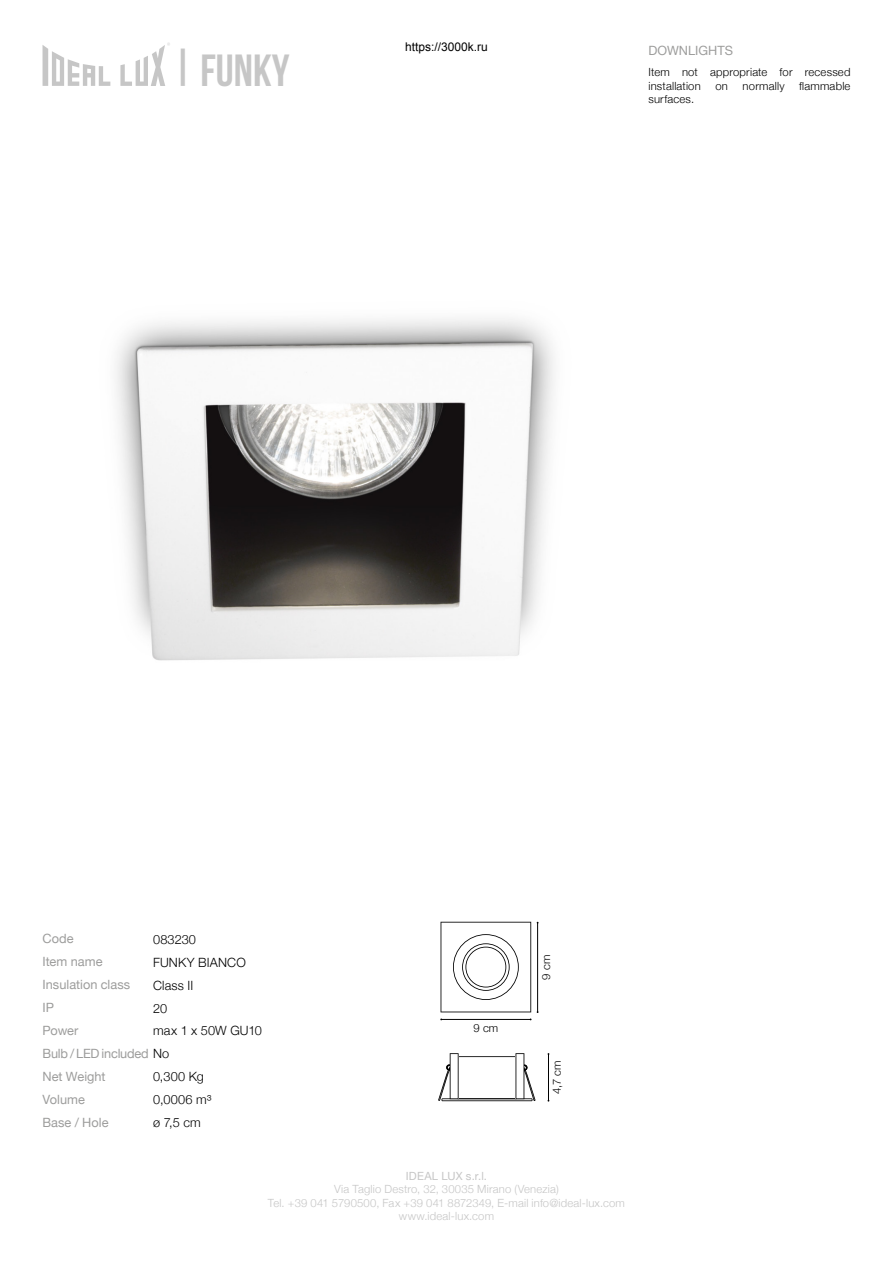
<style>
.page{position:relative;width:893px;height:1263px;background:#fff}
.page>*{position:absolute;margin:0;border:0;box-sizing:border-box;transform-origin:0 0}
.t1{font:45px "Bebas Neue";color:#c6c6c6}
.t2{font:12.75px/23px "Helvetica Neue";color:#9d9d9c}
.t3{font:300 12.75px/23px "Helvetica Neue";letter-spacing:.01em;color:#000}
.t4{font:12.75px/22.8px "Helvetica Neue";letter-spacing:-.02em;color:#9d9d9c}
.t5{font:12px "Arial";color:#000}
.t6{font:300 11.25px/13.5px "Helvetica Neue";letter-spacing:.015em;color:#c6c6c6;text-align:center}
.t7{font:300 11.25px/13.5px "Helvetica Neue";letter-spacing:.015em;color:#000}
.t8{font:11.25px "Helvetica Neue";letter-spacing:.015em;color:#c6c6c6}
.s1{font-weight:300;color:#000}
</style>
<div class="page">
<svg style="left:43px;top:43px;width:127px;height:43px"></svg>
<img style="left:116px;top:318px;width:438px;height:343px">
<hr style="left:441px;top:1019px;width:90px;height:1px;background:#000">
<hr style="left:537px;top:923px;width:1px;height:89px;background:#000">
<hr style="left:548px;top:1054px;width:1px;height:47px;background:#000">
<svg style="left:441px;top:922px;width:90px;height:90px"></svg>
<svg style="left:438px;top:1053px;width:97px;height:48px"></svg>
<h1 class="t1" style="left:171px;top:43px;width:24px">|</h1>
<h1 class="t1" style="left:200px;top:46px;width:91px">FUNKY</h1>
<p class="t5" style="left:405px;top:39px;width:84px">https://3000k.ru</p>
<p class="t2" style="left:648px;top:38px;width:86px">DOWNLIGHTS</p>
<p class="t7" style="left:648px;top:65px;width:203px">Item not appropriate for recessed installation</p>
<p class="t7" style="left:715px;top:78px;width:14px">on</p>
<p class="t7" style="left:743px;top:78px;width:43px">normally</p>
<p class="t7" style="left:799px;top:78px;width:53px">flammable</p>
<p class="t7" style="left:648px;top:92px;width:47px">surfaces.</p>
<p class="t2" style="left:43px;top:926px;width:89px">Code<br>Item name<br>Insulation class</p>
<p class="t2" style="left:43px;top:995px;width:13px">IP</p>
<p class="t3" style="left:153px;top:927px;width:44px">083230</p>
<p class="t3" style="left:153px;top:950px;width:94px">FUNKY BIANCO<br>Class II</p>
<p class="t3" style="left:153px;top:996px;width:16px">20</p>
<p class="t3" style="left:153px;top:1018px;width:110px">max 1 x 50W GU10</p>
<p class="t7" style="left:474px;top:1020px;width:26px">9 cm</p>
<p class="t4" style="left:42px;top:1018px;width:128px">Power<br>Bulb / LED included <span class="s1">No</span></p>
<p class="t2" style="left:42px;top:1064px;width:65px">Net Weight</p>
<p class="t2" style="left:42px;top:1087px;width:68px">Volume<br>Base / Hole</p>
<p class="t3" style="left:153px;top:1064px;width:52px">0,300 Kg</p>
<p class="t3" style="left:153px;top:1087px;width:60px">0,0006 m³ ø 7,5 cm</p>
<p class="t7" style="left:539px;top:980px;width:26px;rotate:-90deg">9 cm</p>
<p class="t7" style="left:549px;top:1094px;width:35px;rotate:-90deg">4,7 cm</p>
<p class="t8" style="left:406px;top:1166px;width:83px">IDEAL LUX s.r.l.</p>
<p class="t6" style="left:268px;top:1182px;width:359px">Via Taglio Destro, 32, 30035 Mirano (Venezia)<br>Tel. +39 041 5790500, Fax +39 041 8872349, E-mail info@ideal-lux.com www.ideal-lux.com</p>
</div>
